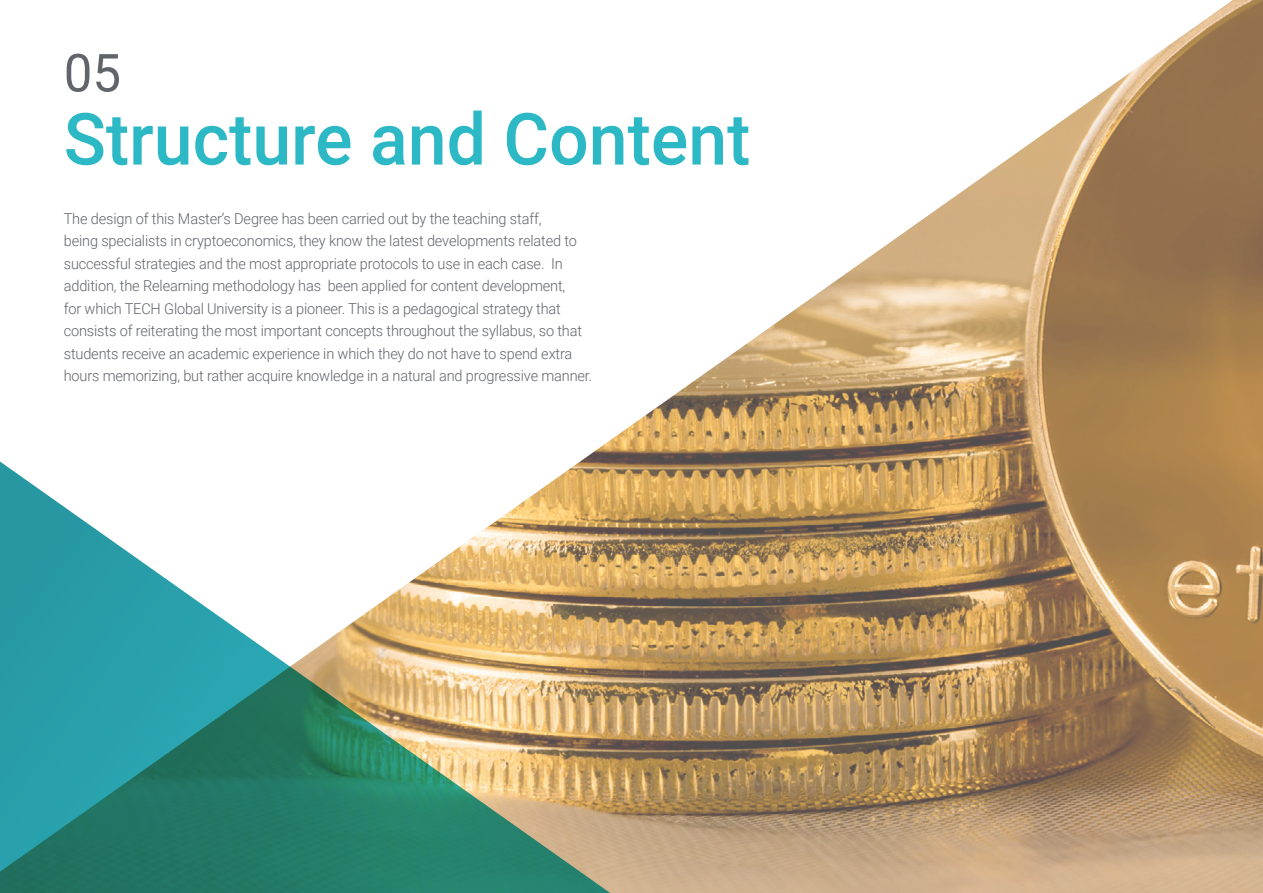
<style>
.page{position:relative;width:1263px;height:893px;background:#fff}
.page>*{position:absolute;margin:0;border:0;box-sizing:border-box;transform-origin:0 0}
.t1{font:500 72px "Roboto";color:#2db8c5}
.t2{font:52.5px "Roboto";color:#61646a}
.t3{font:300 15px/22.5px "Roboto";letter-spacing:-.01em;color:#61646a}
</style>
<div class="page">
<img style="left:602px;top:0;width:661px;height:893px">
<svg style="left:0;top:446px;width:640px;height:447px"></svg>
<h2 class="t2" style="left:64px;top:36px;width:59px">05</h2>
<h1 class="t1" style="left:64px;top:89px;width:688px">Structure and Content</h1>
<p class="t3" style="left:64px;top:207px;width:530px">The design of this Master’s Degree has been carried out by the teaching staff,<br>being specialists in cryptoeconomics, they know the latest developments related to successful strategies and the most appropriate protocols to use in each case. In addition, the Relearning methodology has been applied for content development,<br>for which TECH Global University is a pioneer. This is a pedagogical strategy that consists of reiterating the most important concepts throughout the syllabus, so that students receive an academic experience in which they do not have to spend extra hours memorizing, but rather acquire knowledge in a natural and progressive manner.</p>
</div>
